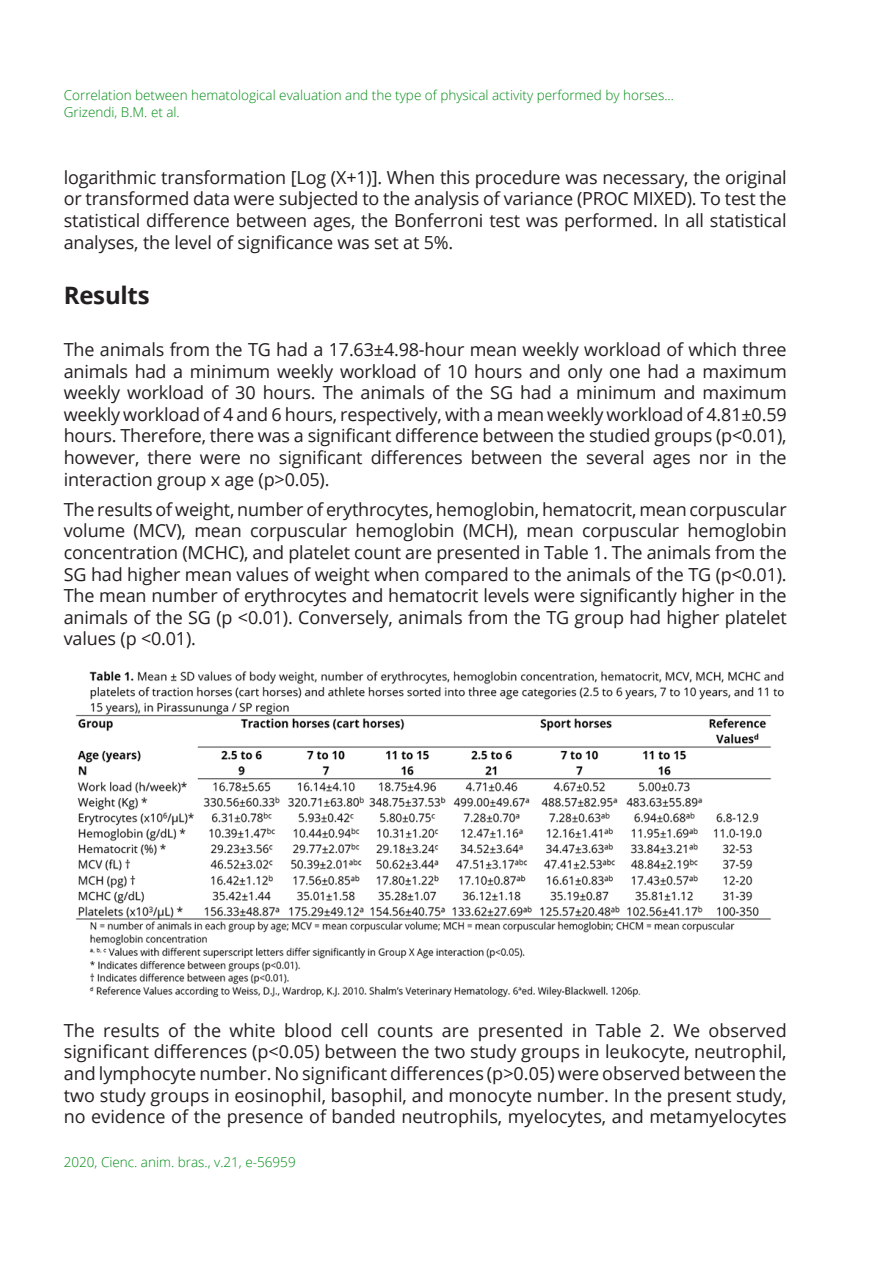
<style>
.page{position:relative;width:893px;height:1263px;background:#fff}
.page>*{position:absolute;margin:0;border:0;box-sizing:border-box;transform-origin:0 0}
.titulo_de_seçao{font:700 24px "Open Sans";letter-spacing:-.01em;color:#231f20}
.Texto{font:18px/21.6px "Open Sans";letter-spacing:-.01em;color:#231f20;text-align:justify}
.t1{font:300 13.5px/16.5px "Open Sans";color:#008c14}
</style>
<div class="page">
<img style="left:75px;top:671px;width:709px;height:326px">
<p class="t1" style="left:64px;top:87px;width:612px">Correlation between hematological evaluation and the type of physical activity performed by horses...<br>Grizendi, B.M. et al.</p>
<p class="Texto" style="left:64px;top:166px;width:724px">logarithmic transformation [Log (X+1)]. When this procedure was necessary, the original or transformed data were subjected to the analysis of variance (PROC MIXED). To test the statistical difference between ages, the Bonferroni test was performed. In all statistical analyses, the level of significance was set at 5%.</p>
<p class="titulo_de_seçao" style="left:64px;top:279px;width:87px">Results</p>
<p class="Texto" style="left:64px;top:338px;width:724px">The animals from the TG had a 17.63±4.98-hour mean weekly workload of which three animals had a minimum weekly workload of 10 hours and only one had a maximum weekly workload of 30 hours. The animals of the SG had a minimum and maximum weekly workload of 4 and 6 hours, respectively, with a mean weekly workload of 4.81±0.59 hours. Therefore, there was a significant difference between the studied groups (p&lt;0.01), however, there were no significant differences between the several ages nor in the interaction group x age (p&gt;0.05).</p>
<p class="Texto" style="left:64px;top:498px;width:724px">The results of weight, number of erythrocytes, hemoglobin, hematocrit, mean corpuscular volume (MCV), mean corpuscular hemoglobin (MCH), mean corpuscular hemoglobin concentration (MCHC), and platelet count are presented in Table 1. The animals from the SG had higher mean values of weight when compared to the animals of the TG (p&lt;0.01).<br>The mean number of erythrocytes and hematocrit levels were significantly higher in the animals of the SG (p &lt;0.01). Conversely, animals from the TG group had higher platelet values (p &lt;0.01).</p>
<p class="Texto" style="left:64px;top:1019px;width:724px">The results of the white blood cell counts are presented in Table 2. We observed significant differences (p&lt;0.05) between the two study groups in leukocyte, neutrophil, and lymphocyte number. No significant differences (p&gt;0.05) were observed between the two study groups in eosinophil, basophil, and monocyte number. In the present study, no evidence of the presence of banded neutrophils, myelocytes, and metamyelocytes</p>
<p class="t1" style="left:64px;top:1153px;width:233px">2020, Cienc. anim. bras., v.21, e-56959</p>
</div>
